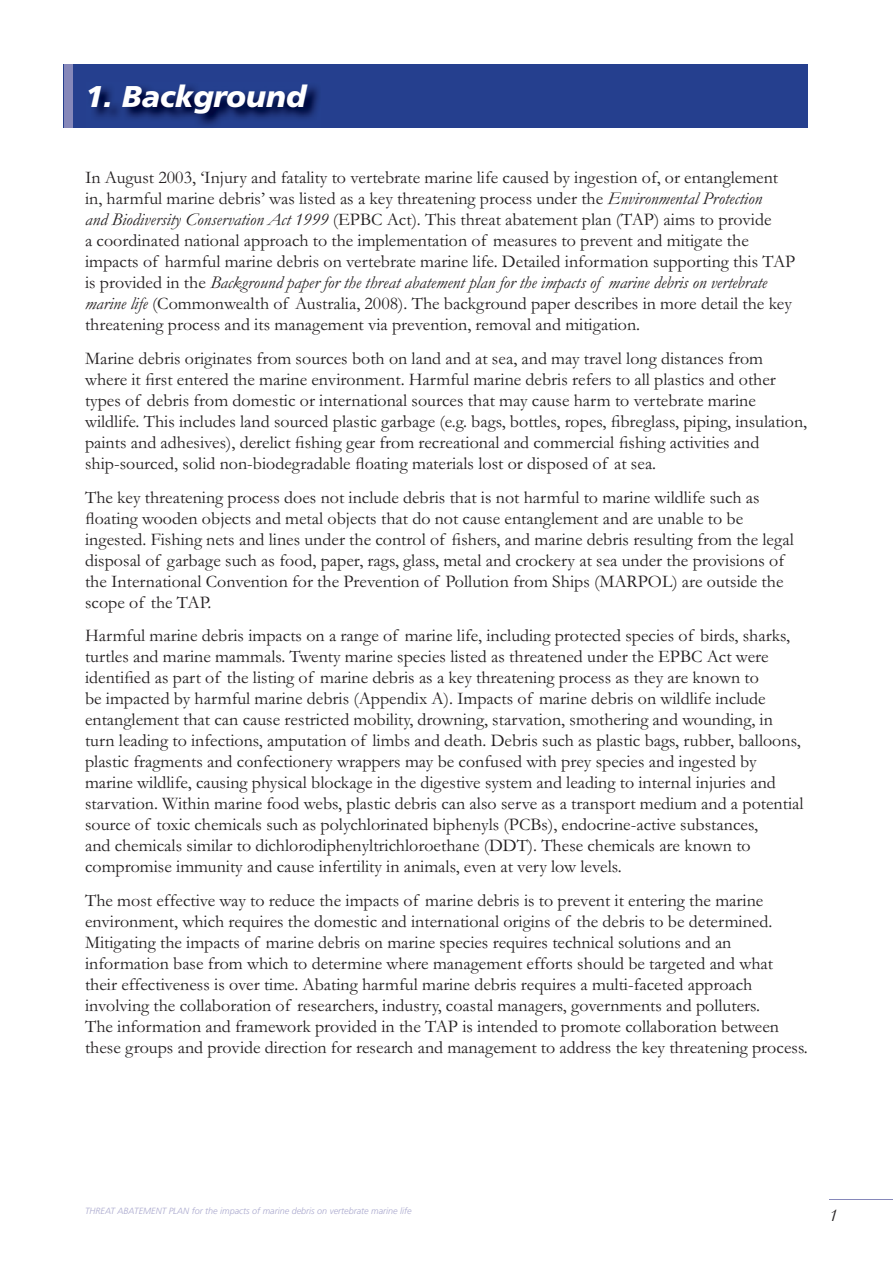
<style>
.page{position:relative;width:893px;height:1263px;background:#fff}
.page>*{position:absolute;margin:0;border:0;box-sizing:border-box;transform-origin:0 0}
.t1{font:italic 900 30px "Frutiger";color:#fff}
.t2{font:18px/21px "Garamond";color:#231f20}
.t3{font:italic 18px "Garamond";color:#231f20}
.t4{font:italic 300 9px "Frutiger";color:#aaa9ce}
.s1{font-style:italic}
</style>
<div class="page">
<hr style="left:829px;top:1199px;width:64px;height:1px;background:#8688ba">
<div style="left:64px;top:64px;width:744px;height:64px;background:#253f8e"></div>
<div style="left:64px;top:64px;width:8px;height:64px;background:#8688ba"></div>
<img style="left:92px;top:86px;width:227px;height:40px">
<p class="t1" style="left:85px;top:78px;width:223px">1. Background</p>
<p class="t2" style="left:85px;top:167px;width:712px">In August 2003, ‘Injury and fatality to vertebrate marine life caused by ingestion of, or entanglement in, harmful marine debris’ was listed as a key threatening process under the <span class="s1">Environmental Protection<br>and Biodiversity Conservation Act 1999</span> (EPBC Act). This threat abatement plan (TAP) aims to provide<br>a coordinated national approach to the implementation of measures to prevent and mitigate the impacts of harmful marine debris on vertebrate marine life. Detailed information supporting this TAP is provided in the <span class="s1">Background paper for the threat abatement plan for the impacts of marine debris on vertebrate marine life</span> (Commonwealth of Australia, 2008). The background paper describes in more detail the key threatening process and its management via prevention, removal and mitigation.</p>
<p class="t2" style="left:85px;top:348px;width:724px">Marine debris originates from sources both on land and at sea, and may travel long distances from where it first entered the marine environment. Harmful marine debris refers to all plastics and other types of debris from domestic or international sources that may cause harm to vertebrate marine wildlife. This includes land sourced plastic garbage (e.g. bags, bottles, ropes, fibreglass, piping, insulation, paints and adhesives), derelict fishing gear from recreational and commercial fishing activities and ship-sourced, solid non-biodegradable floating materials lost or disposed of at sea.</p>
<p class="t2" style="left:85px;top:487px;width:710px">The key threatening process does not include debris that is not harmful to marine wildlife such as floating wooden objects and metal objects that do not cause entanglement and are unable to be ingested. Fishing nets and lines under the control of fishers, and marine debris resulting from the legal disposal of garbage such as food, paper, rags, glass, metal and crockery at sea under the provisions of the International Convention for the Prevention of Pollution from Ships (MARPOL) are outside the scope of the TAP.</p>
<p class="t2" style="left:85px;top:626px;width:720px">Harmful marine debris impacts on a range of marine life, including protected species of birds, sharks, turtles and marine mammals. Twenty marine species listed as threatened under the EPBC Act were identified as part of the listing of marine debris as a key threatening process as they are known to<br>be impacted by harmful marine debris (Appendix A). Impacts of marine debris on wildlife include entanglement that can cause restricted mobility, drowning, starvation, smothering and wounding, in turn leading to infections, amputation of limbs and death. Debris such as plastic bags, rubber, balloons, plastic fragments and confectionery wrappers may be confused with prey species and ingested by marine wildlife, causing physical blockage in the digestive system and leading to internal injuries and starvation. Within marine food webs, plastic debris can also serve as a transport medium and a potential source of toxic chemicals such as polychlorinated biphenyls (PCBs), endocrine-active substances,<br>and chemicals similar to dichlorodiphenyltrichloroethane (DDT). These chemicals are known to compromise immunity and cause infertility in animals, even at very low levels.</p>
<p class="t2" style="left:85px;top:890px;width:724px">The most effective way to reduce the impacts of marine debris is to prevent it entering the marine environment, which requires the domestic and international origins of the debris to be determined.<br>Mitigating the impacts of marine debris on marine species requires technical solutions and an information base from which to determine where management efforts should be targeted and what their effectiveness is over time. Abating harmful marine debris requires a multi-faceted approach involving the collaboration of researchers, industry, coastal managers, governments and polluters.<br>The information and framework provided in the TAP is intended to promote collaboration between these groups and provide direction for research and management to address the key threatening process.</p>
<p class="t4" style="left:85px;top:1206px;width:328px">THREAT ABATEMENT PLAN for the impacts of marine debris on vertebrate marine life</p>
<p class="t3" style="left:829px;top:1205px;width:10px">1</p>
</div>
